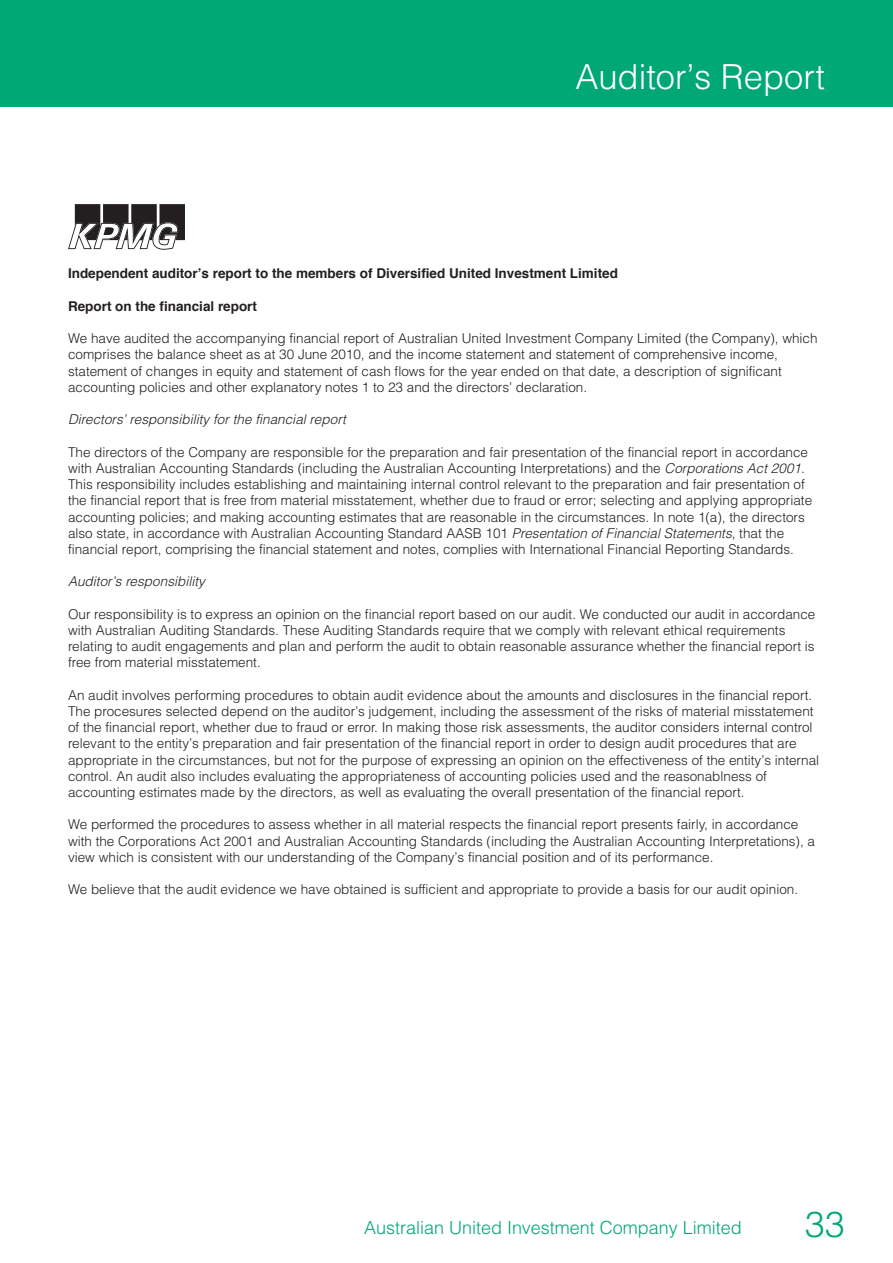
<style>
.page{position:relative;width:893px;height:1263px;background:#fff}
.page>*{position:absolute;margin:0;border:0;box-sizing:border-box;transform-origin:0 0}
.t1{font:300 36px "Helvetica";color:#00a777}
.t2{font:300 34.5px "Helvetica";color:#fff}
.t3{font:300 18px "Helvetica";color:#00a777}
.t4{font:300 13.5px/16.2px "Helvetica";color:#231f20}
.t5{font:700 13.5px "Helvetica";color:#231f20}
.t6{font:italic 300 13.5px "Helvetica";letter-spacing:.005em;color:#231f20}
.s1{font-style:italic}
</style>
<div class="page">
<div style="left:0;top:0;width:893px;height:106px;background:#00a777"></div>
<svg style="left:68px;top:204px;width:117px;height:46px"></svg>
<h2 class="t2" style="left:575px;top:64px;width:251px">Auditor’s Report</h2>
<p class="t5" style="left:68px;top:268px;width:551px">Independent auditor’s report to the members of Diversified United Investment Limited</p>
<p class="t5" style="left:68px;top:300px;width:191px">Report on the financial report</p>
<p class="t4" style="left:68px;top:332px;width:751px">We have audited the accompanying financial report of Australian United Investment Company Limited (the Company), which comprises the balance sheet as at 30 June 2010, and the income statement and statement of comprehensive income, statement of changes in equity and statement of cash flows for the year ended on that date, a description of significant accounting policies and other explanatory notes 1 to 23 and the directors’ declaration.</p>
<p class="t6" style="left:68px;top:415px;width:279px">Directors’ responsibility for the financial report</p>
<p class="t4" style="left:68px;top:445px;width:746px">The directors of the Company are responsible for the preparation and fair presentation of the financial report in accordance with Australian Accounting Standards (including the Australian Accounting Interpretations) and the <span class="s1">Corporations Act 2001</span>.<br>This responsibility includes establishing and maintaining internal control relevant to the preparation and fair presentation of the financial report that is free from material misstatement, whether due to fraud or error; selecting and applying appropriate accounting policies; and making accounting estimates that are reasonable in the circumstances. In note 1(a), the directors also state, in accordance with Australian Accounting Standard AASB 101 <span class="s1">Presentation of Financial Statements</span>, that the financial report, comprising the financial statement and notes, complies with International Financial Reporting Standards.</p>
<p class="t6" style="left:68px;top:577px;width:138px">Auditor’s responsibility</p>
<p class="t4" style="left:68px;top:607px;width:749px">Our responsibility is to express an opinion on the financial report based on our audit. We conducted our audit in accordance with Australian Auditing Standards. These Auditing Standards require that we comply with relevant ethical requirements relating to audit engagements and plan and perform the audit to obtain reasonable assurance whether the financial report is free from material misstatement.</p>
<p class="t4" style="left:68px;top:688px;width:753px">An audit involves performing procedures to obtain audit evidence about the amounts and disclosures in the financial report.<br>The procesures selected depend on the auditor’s judgement, including the assessment of the risks of material misstatement of the financial report, whether due to fraud or error. In making those risk assessments, the auditor considers internal control relevant to the entity’s preparation and fair presentation of the financial report in order to design audit procedures that are appropriate in the circumstances, but not for the purpose of expressing an opinion on the effectiveness of the entity’s internal control. An audit also includes evaluating the appropriateness of accounting policies used and the reasonablness of accounting estimates made by the directors, as well as evaluating the overall presentation of the financial report.</p>
<p class="t4" style="left:68px;top:818px;width:749px">We performed the procedures to assess whether in all material respects the financial report presents fairly, in accordance with the Corporations Act 2001 and Australian Accounting Standards (including the Australian Accounting Interpretations), a view which is consistent with our understanding of the Company’s financial position and of its performance.</p>
<p class="t4" style="left:68px;top:882px;width:732px">We believe that the audit evidence we have obtained is sufficient and appropriate to provide a basis for our audit opinion.</p>
<h3 class="t3" style="left:364px;top:1221px;width:379px">Australian United Investment Company Limited</h3>
<h1 class="t1" style="left:805px;top:1211px;width:41px">33</h1>
</div>
